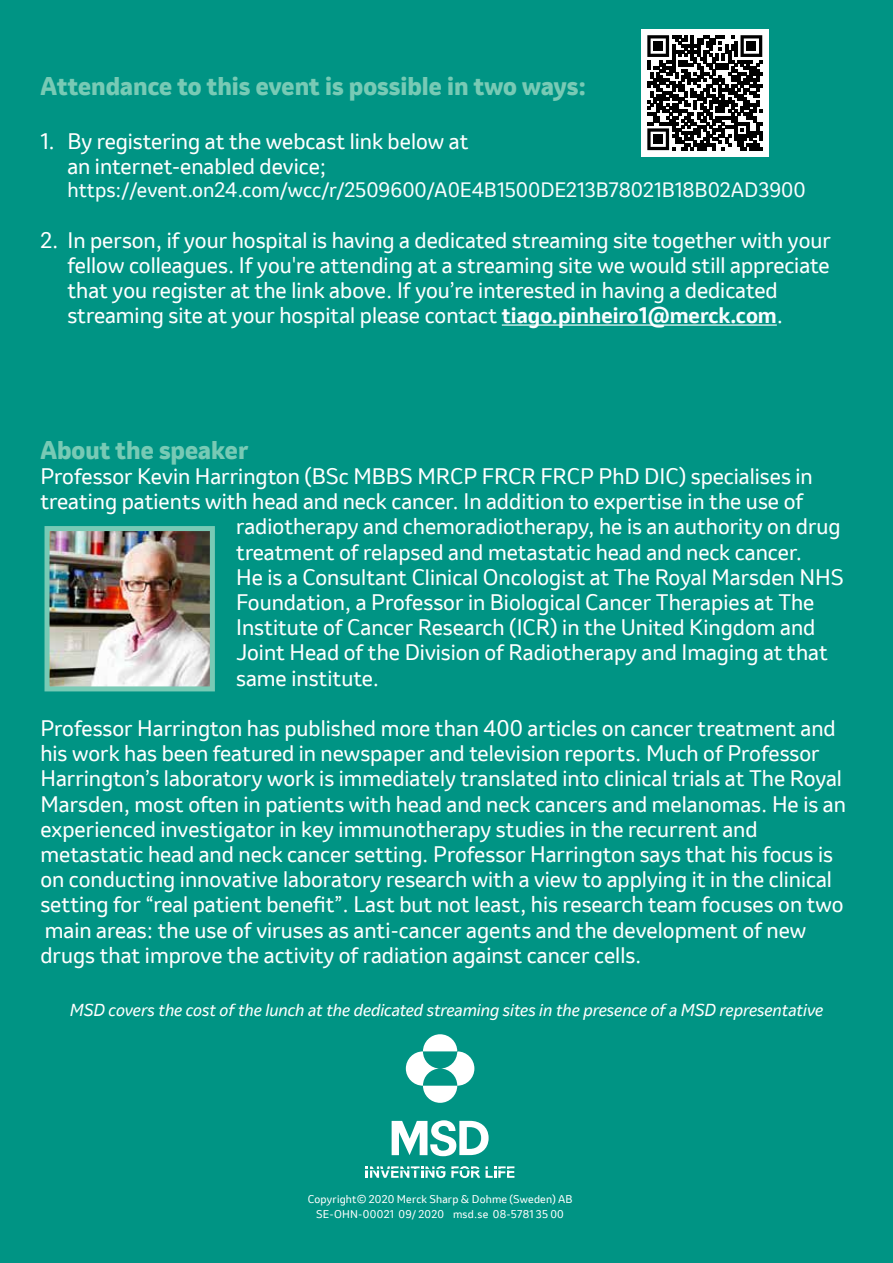
<style>
.page{position:relative;width:893px;height:1263px;background:#009484}
.page>*{position:absolute;margin:0;border:0;box-sizing:border-box;transform-origin:0 0}
.t1{font:800 24px "Invention";color:#78cab5}
.t2{font:21px/25.2px "Invention";color:#fff}
.t3{font:19.5px "Invention";color:#fafdff}
.t4{font:italic 16.5px "Invention";color:#fff}
.t5{font:10.5px/15px "Invention";letter-spacing:.02em;color:#fff;text-align:center}
.s1{font-weight:700;color:#fafdff}
</style>
<div class="page">
<hr style="left:502px;top:324px;width:275px;height:2px;background:#fafdff">
<img style="left:42px;top:523px;width:175px;height:171px">
<div style="left:641px;top:29px;width:127px;height:127px;background:#fff"></div>
<svg style="left:647px;top:35px;width:115px;height:115px"></svg>
<div style="left:653px;top:41px;width:10px;height:10px;background:#000"></div>
<div style="left:747px;top:41px;width:9px;height:10px;background:#000"></div>
<div style="left:653px;top:135px;width:10px;height:9px;background:#000"></div>
<svg style="left:392px;top:1120px;width:97px;height:36px"></svg>
<svg style="left:406px;top:1034px;width:68px;height:69px"></svg>
<svg style="left:366px;top:1166px;width:79px;height:12px"></svg>
<svg style="left:451px;top:1166px;width:29px;height:12px"></svg>
<svg style="left:486px;top:1166px;width:28px;height:12px"></svg>
<div style="left:0;top:1002px;width:893px;height:168px;border:2px solid #009484"></div>
<p class="t1" style="left:40px;top:68px;width:547px">Attendance to this event is possible in two ways:</p>
<p class="t2" style="left:67px;top:128px;width:403px;text-indent:-27px">1. By registering at the webcast link below at an internet-enabled device;</p>
<p class="t3" style="left:67px;top:176px;width:740px">https://event.on24.com/wcc/r/2509600/A0E4B1500DE213B78021B18B02AD3900</p>
<p class="t2" style="left:67px;top:227px;width:765px;text-indent:-27px">2. In person, if your hospital is having a dedicated streaming site together with your fellow colleagues. If you're attending at a streaming site we would still appreciate that you register at the link above. If you’re interested in having a dedicated streaming site at your hospital please contact <span class="s1">tiago.pinheiro1@merck.com</span>.</p>
<p class="t1" style="left:40px;top:432px;width:209px">About the speaker</p>
<p class="t2" style="left:40px;top:463px;width:774px">Professor Kevin Harrington (BSc MBBS MRCP FRCR FRCP PhD DIC) specialises in</p>
<p class="t2" style="left:40px;top:489px;width:764px">treating patients with head and neck cancer. In addition to expertise in the use of</p>
<p class="t2" style="left:236px;top:514px;width:606px">radiotherapy and chemoradiotherapy, he is an authority on drug</p>
<p class="t2" style="left:236px;top:539px;width:568px">treatment of relapsed and metastatic head and neck cancer.</p>
<p class="t2" style="left:236px;top:564px;width:609px">He is a Consultant Clinical Oncologist at The Royal Marsden NHS</p>
<p class="t2" style="left:236px;top:589px;width:580px">Foundation, a Professor in Biological Cancer Therapies at The</p>
<p class="t2" style="left:236px;top:615px;width:581px">Institute of Cancer Research (ICR) in the United Kingdom and</p>
<p class="t2" style="left:236px;top:640px;width:593px">Joint Head of the Division of Radiotherapy and Imaging at that</p>
<p class="t2" style="left:236px;top:665px;width:145px">same institute.</p>
<p class="t2" style="left:40px;top:715px;width:807px">Professor Harrington has published more than 400 articles on cancer treatment and his work has been featured in newspaper and television reports. Much of Professor Harrington’s laboratory work is immediately translated into clinical trials at The Royal Marsden, most often in patients with head and neck cancers and melanomas. He is an experienced investigator in key immunotherapy studies in the recurrent and metastatic head and neck cancer setting. Professor Harrington says that his focus is on conducting innovative laboratory research with a view to applying it in the clinical setting for “real patient benefit”. Last but not least, his research team focuses on two main areas: the use of viruses as anti-cancer agents and the development of new drugs that improve the activity of radiation against cancer cells.</p>
<p class="t4" style="left:70px;top:998px;width:755px">MSD covers the cost of the lunch at the dedicated streaming sites in the presence of a MSD representative</p>
<p class="t5" style="left:308px;top:1191px;width:266px">Copyright© 2020 Merck Sharp &amp; Dohme (Sweden) AB<br>SE-OHN-00021 09/ 2020 msd.se 08-5781 35 00</p>
</div>
